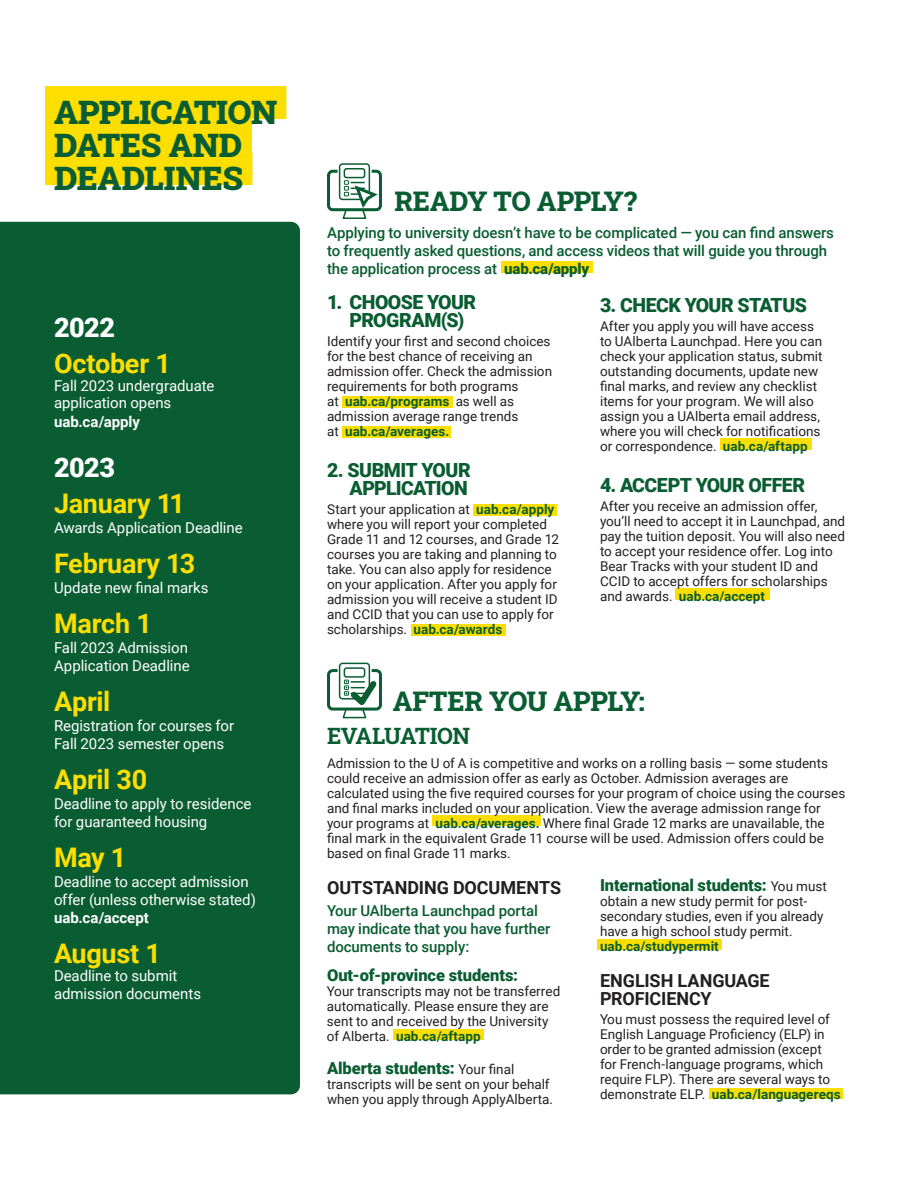
<style>
.page{position:relative;width:918px;height:1188px;background:#fff}
.page>*{position:absolute;margin:0;border:0;box-sizing:border-box;transform-origin:0 0}
.t1{font:900 33px/33px "Roboto Slab";letter-spacing:-.01em;color:#0a5d32}
.t2{font:700 27px "Roboto";letter-spacing:-.01em;color:#fcdf01}
.t3{font:800 27px "Roboto Slab";letter-spacing:-.015em;color:#0a5d32}
.t4{font:900 27px "Roboto";letter-spacing:-.015em;color:#fff}
.t5{font:700 22.5px "Roboto Slab";letter-spacing:-.025em;color:#0a5d32}
.t6{font:900 19.5px/18px "Roboto";letter-spacing:-.025em;color:#0a5d32;text-align:center}
.t7{font:700 18px/18px "Roboto";letter-spacing:-.005em;color:#231f20}
.t8{font:900 16.5px "Roboto";letter-spacing:-.005em;color:#0a5d32}
.t9{font:15px/18px "Roboto";letter-spacing:-.005em;color:#fff}
.t10{font:500 15px/18px "Roboto";letter-spacing:-.005em;color:#0a5d32}
.t11{font:700 15px "Roboto";color:#fff}
.t12{font:13.5px/15px "Roboto";color:#231f20}
.t13{font:700 13.5px "Roboto";letter-spacing:.005em;color:#0a5d32}
.s1{font-weight:900}
.s2{font-weight:700;color:#0a5d32}
.s3{font-weight:400;font-size:13.5px;color:#231f20}
</style>
<div class="page">
<div style="left:342px;top:396px;width:111px;height:12px;background:#fcdf01"></div>
<div style="left:676px;top:588px;width:94px;height:12px;background:#fcdf01"></div>
<div style="left:473px;top:504px;width:84px;height:12px;background:#fcdf01"></div>
<div style="left:0;top:222px;width:300px;height:872px;background:#0a5d32"></div>
<div style="left:501px;top:261px;width:91px;height:12px;background:#fcdf01"></div>
<div style="left:597px;top:939px;width:125px;height:11px;background:#fcdf01"></div>
<div style="left:710px;top:1088px;width:133px;height:10px;background:#fcdf01"></div>
<div style="left:432px;top:816px;width:109px;height:10px;background:#fcdf01"></div>
<div style="left:393px;top:1029px;width:91px;height:11px;background:#fcdf01"></div>
<div style="left:327px;top:669px;width:55px;height:42px;border:3px solid #0a5d32;border-radius:4px"></div>
<svg style="left:338px;top:662px;width:44px;height:57px"></svg>
<div style="left:327px;top:170px;width:55px;height:41px;border:3px solid #0a5d32;border-radius:4px"></div>
<svg style="left:338px;top:163px;width:40px;height:56px"></svg>
<div style="left:45px;top:86px;width:241px;height:33px;background:#fcdf01"></div>
<div style="left:45px;top:119px;width:207px;height:33px;background:#fcdf01"></div>
<div style="left:45px;top:152px;width:207px;height:33px;background:#fcdf01"></div>
<div style="left:411px;top:624px;width:94px;height:12px;background:#fcdf01"></div>
<div style="left:342px;top:426px;width:109px;height:12px;background:#fcdf01"></div>
<div style="left:721px;top:438px;width:91px;height:12px;background:#fcdf01"></div>
<h1 class="t1" style="left:54px;top:94px;width:225px">APPLICATION<br>DATES AND<br>DEADLINES</h1>
<h2 class="t4" style="left:54px;top:309px;width:63px">2022</h2>
<h2 class="t2" style="left:54px;top:345px;width:118px">October 1</h2>
<p class="t9" style="left:54px;top:377px;width:162px;line-height:16.5px">Fall 2023 undergraduate application opens</p>
<p class="t11" style="left:54px;top:411px;width:88px">uab.ca/apply</p>
<h2 class="t4" style="left:54px;top:449px;width:63px">2023</h2>
<h2 class="t2" style="left:54px;top:485px;width:133px">January 11</h2>
<p class="t9" style="left:54px;top:518px;width:190px">Awards Application Deadline</p>
<h2 class="t2" style="left:54px;top:545px;width:143px">February 13</h2>
<p class="t9" style="left:54px;top:578px;width:156px">Update new final marks</p>
<h2 class="t2" style="left:54px;top:605px;width:99px">March 1</h2>
<p class="t9" style="left:54px;top:638px;width:137px">Fall 2023 Admission<br>Application Deadline</p>
<h2 class="t2" style="left:54px;top:683px;width:58px">April</h2>
<p class="t9" style="left:54px;top:716px;width:182px">Registration for courses for<br>Fall 2023 semester opens</p>
<h2 class="t2" style="left:54px;top:761px;width:95px">April 30</h2>
<p class="t9" style="left:54px;top:794px;width:199px">Deadline to apply to residence for guaranteed housing</p>
<h2 class="t2" style="left:54px;top:839px;width:74px">May 1</h2>
<p class="t9" style="left:54px;top:872px;width:204px">Deadline to accept admission offer (unless otherwise stated)</p>
<p class="t11" style="left:54px;top:907px;width:96px">uab.ca/accept</p>
<h2 class="t2" style="left:54px;top:935px;width:109px">August 1</h2>
<p class="t9" style="left:54px;top:967px;width:149px">Deadline to submit admission documents</p>
<h2 class="t3" style="left:394px;top:183px;width:244px">READY TO APPLY?</h2>
<p class="t10" style="left:327px;top:223px;width:509px">Applying to university doesn’t have to be complicated — you can find answers to frequently asked questions, and access videos that will guide you through the application process at <span class="s1">uab.ca/apply</span></p>
<h3 class="t6" style="left:327px;top:292px;width:151px">1. CHOOSE YOUR<br>PROGRAM(S)</h3>
<p class="t12" style="left:327px;top:333px;width:227px">Identify your first and second choices for the best chance of receiving an admission offer. Check the admission requirements for both programs<br>at <span class="s2">uab.ca/programs</span> as well as admission average range trends<br>at <span class="s2">uab.ca/averages.</span></p>
<h3 class="t6" style="left:327px;top:460px;width:145px;text-align:right">2. SUBMIT YOUR<br>APPLICATION</h3>
<p class="t12" style="left:327px;top:501px;width:234px">Start your application at <span class="s2">uab.ca/apply </span>where you will report your completed Grade 11 and 12 courses, and Grade 12 courses you are taking and planning to take. You can also apply for residence on your application. After you apply for admission you will receive a student ID and CCID that you can use to apply for scholarships. <span class="s2">uab.ca/awards</span></p>
<h3 class="t6" style="left:600px;top:295px;width:208px">3. CHECK YOUR STATUS</h3>
<p class="t12" style="left:600px;top:319px;width:224px">After you apply you will have access to UAlberta Launchpad. Here you can check your application status, submit outstanding documents, update new final marks, and review any checklist items for your program. We will also assign you a UAlberta email address, where you will check for notifications or correspondence. <span class="s2">uab.ca/aftapp</span></p>
<h3 class="t6" style="left:600px;top:475px;width:207px">4. ACCEPT YOUR OFFER</h3>
<p class="t12" style="left:600px;top:499px;width:247px">After you receive an admission offer, you’ll need to accept it in Launchpad, and pay the tuition deposit. You will also need to accept your residence offer. Log into Bear Tracks with your student ID and CCID to accept offers for scholarships and awards. <span class="s2">uab.ca/accept</span></p>
<h2 class="t3" style="left:393px;top:683px;width:254px">AFTER YOU APPLY:</h2>
<h3 class="t5" style="left:327px;top:720px;width:145px">EVALUATION</h3>
<p class="t12" style="left:327px;top:755px;width:520px">Admission to the U of A is competitive and works on a rolling basis — some students could receive an admission offer as early as October. Admission averages are calculated using the five required courses for your program of choice using the courses and final marks included on your application. View the average admission range for your programs at <span class="s2">uab.ca/averages.</span> Where final Grade 12 marks are unavailable, the final mark in the equivalent Grade 11 course will be used. Admission offers could be based on final Grade 11 marks.</p>
<h3 class="t7" style="left:327px;top:878px;width:236px">OUTSTANDING DOCUMENTS</h3>
<p class="t10" style="left:327px;top:901px;width:225px">Your UAlberta Launchpad portal may indicate that you have further documents to supply:</p>
<p class="t8" style="left:327px;top:963px;width:193px">Out-of-province students:</p>
<p class="t12" style="left:327px;top:983px;width:235px">Your transcripts may not be transferred automatically. Please ensure they are sent to and received by the University of Alberta. <span class="s2">uab.ca/aftapp</span></p>
<p class="t8" style="left:327px;top:1056px;width:189px">Alberta students: <span class="s3">Your final</span></p>
<p class="t12" style="left:327px;top:1076px;width:228px">transcripts will be sent on your behalf when you apply through ApplyAlberta.</p>
<p class="t8" style="left:600px;top:873px;width:228px">International students: <span class="s3">You must</span></p>
<p class="t12" style="left:600px;top:893px;width:225px">obtain a new study permit for post&shy;secondary studies, even if you already have a high school study permit.</p>
<p class="t13" style="left:600px;top:937px;width:120px">uab.ca/studypermit</p>
<h3 class="t7" style="left:600px;top:971px;width:171px">ENGLISH LANGUAGE<br>PROFICIENCY</h3>
<p class="t12" style="left:600px;top:1012px;width:242px">You must possess the required level of English Language Proficiency (ELP) in order to be granted admission (except for French-language programs, which require FLP). There are several ways to demonstrate ELP. <span class="s2">uab.ca/languagereqs</span></p>
</div>
